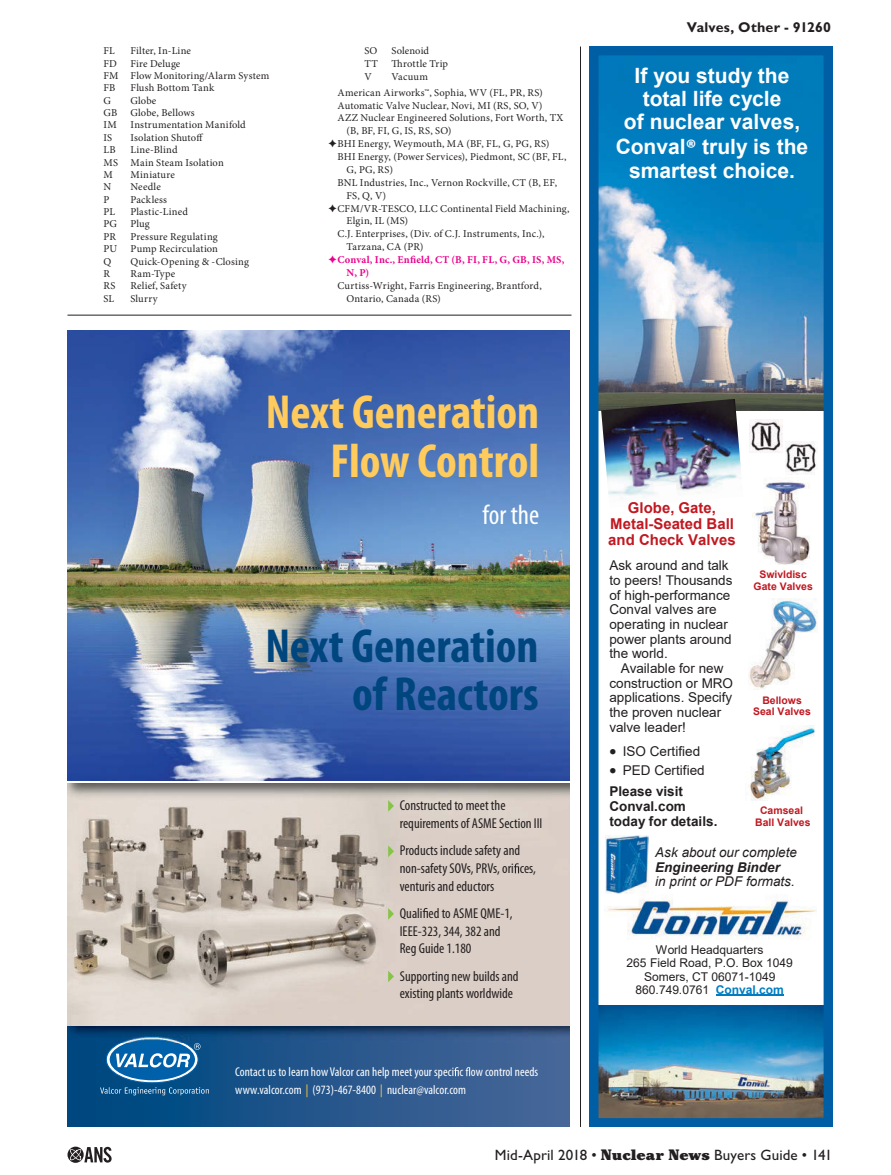
<style>
.page{position:relative;width:891px;height:1175px;background:#fff}
.page>*{position:absolute;margin:0;border:0;box-sizing:border-box;transform-origin:0 0}
.t1{font:700 condensed 48px/48.9px "Myriad Pro";color:#ffcb5d;text-align:right}
.t2{font:700 condensed 48px/48.9px "Myriad Pro";color:#00467e;text-align:right}
.t3{font:condensed 27.75px "Myriad Pro";color:#fff}
.t4{font:700 21px/22.8px "Arial";color:#fff;text-align:center}
.t5{font:700 15px/16.4px "Arial";color:#c11821;text-align:center}
.t6{font:15px "Gill Sans";letter-spacing:.01em;color:#231f20}
.t7{font:condensed 14.4px/17.5px "Myriad Pro";color:#231f20}
.Running_Department_H{font:700 14.25px "Gill Sans";letter-spacing:.01em;color:#231f20}
.t8{font:13.5px/21.8px "Arial";letter-spacing:.005em;color:#231f20}
.t9{font:italic 13.5px/14.7px "Arial";letter-spacing:.005em;color:#231f20}
.t10{font:700 13.5px/14.5px "Arial";color:#231f20}
.t11{font:condensed 12.75px/17.9px "Myriad Pro";letter-spacing:.005em;color:#fff}
.t12{font:12px/13px "Arial";letter-spacing:-.005em;color:#231f20;text-align:center}
.PROCompany{font:10.5px/12.9px "Minion Pro";letter-spacing:.02em;color:#231f20}
.PROSubhead{font:10.5px "Minion Pro";letter-spacing:.015em;color:#231f20}
.t13{font:700 10.5px/11.4px "Arial";color:#c11821;text-align:center}
.PROCompany-2{font:700 10.5px/12.9px "Minion Pro";letter-spacing:.02em;color:#ec008c}
.PROSubhead-Spaced{font:10.5px "Minion Pro";letter-spacing:.015em;color:#231f20}
.s1{color:#ffca38}
.s2{font-family:"Calibri"}
.s3{font-weight:700}
.s4{font-weight:700;color:#007dc2}
.s5{font-family:"Cheltenham";font-weight:900}
</style>
<div class="page">
<svg style="left:68px;top:1146px;width:44px;height:16px"></svg>
<hr style="left:68px;top:315px;width:504px;height:1px;background:#231f20">
<div style="left:68px;top:1022px;width:502px;height:104px;background:linear-gradient(to right,#00467f,#4b6698)"></div>
<svg style="left:106px;top:1036px;width:92px;height:46px"></svg>
<div style="left:110px;top:1038px;width:85px;height:42px;background:#0060a9;border-radius:50%"></div>
<svg style="left:116px;top:1043px;width:85px;height:24px"></svg>
<svg style="left:100px;top:1087px;width:109px;height:8px"></svg>
<svg style="left:454px;top:1067px;width:5px;height:9px"></svg>
<svg style="left:466px;top:1067px;width:4px;height:9px"></svg>
<img style="left:68px;top:1025px;width:502px;height:17px">
<img style="left:99px;top:1034px;width:111px;height:8px">
<svg style="left:68px;top:803px;width:502px;height:222px;background:#cec2b9"></svg>
<img style="left:68px;top:330px;width:502px;height:450px">
<img style="left:68px;top:783px;width:502px;height:20px">
<svg style="left:388px;top:800px;width:6px;height:11px"></svg>
<svg style="left:388px;top:845px;width:6px;height:12px"></svg>
<svg style="left:514px;top:863px;width:5px;height:10px"></svg>
<svg style="left:388px;top:908px;width:6px;height:11px"></svg>
<svg style="left:423px;top:908px;width:5px;height:10px"></svg>
<svg style="left:388px;top:970px;width:6px;height:12px"></svg>
<hr style="left:580px;top:46px;width:1px;height:1080px;background:#231f20">
<img style="left:590px;top:46px;width:242px;height:1080px">
<p class="PROSubhead" style="left:104px;top:44px;width:13px">FL</p>
<p class="PROSubhead" style="left:130px;top:44px;width:62px">Filter, In-Line</p>
<p class="PROSubhead" style="left:104px;top:56px;width:15px">FD</p>
<p class="PROSubhead" style="left:130px;top:56px;width:51px">Fire Deluge</p>
<p class="PROSubhead" style="left:104px;top:68px;width:167px">FM Flow Monitoring/Alarm System</p>
<p class="PROSubhead" style="left:104px;top:81px;width:13px">FB</p>
<p class="PROSubhead" style="left:130px;top:81px;width:85px">Flush Bottom Tank</p>
<p class="PROSubhead" style="left:104px;top:93px;width:9px">G</p>
<p class="PROSubhead" style="left:130px;top:93px;width:27px">Globe</p>
<p class="PROSubhead" style="left:104px;top:106px;width:15px">GB</p>
<p class="PROSubhead" style="left:130px;top:106px;width:66px">Globe, Bellows</p>
<p class="PROSubhead" style="left:104px;top:118px;width:15px">IM</p>
<p class="PROSubhead" style="left:131px;top:118px;width:117px">Instrumentation Manifold</p>
<p class="PROSubhead" style="left:104px;top:130px;width:10px">IS</p>
<p class="PROSubhead" style="left:130px;top:130px;width:74px">Isolation Shutoff</p>
<p class="PROSubhead" style="left:104px;top:143px;width:14px">LB</p>
<p class="PROSubhead" style="left:130px;top:143px;width:49px">Line-Blind</p>
<p class="PROSubhead" style="left:104px;top:155px;width:122px">MS Main Steam Isolation</p>
<p class="PROSubhead" style="left:104px;top:167px;width:11px">M</p>
<p class="PROSubhead" style="left:130px;top:167px;width:46px">Miniature</p>
<p class="PROSubhead" style="left:104px;top:180px;width:9px">N</p>
<p class="PROSubhead" style="left:130px;top:180px;width:32px">Needle</p>
<p class="PROSubhead" style="left:104px;top:192px;width:7px">P</p>
<p class="PROSubhead" style="left:130px;top:192px;width:38px">Packless</p>
<p class="PROSubhead" style="left:104px;top:205px;width:13px">PL</p>
<p class="PROSubhead" style="left:130px;top:205px;width:59px">Plastic-Lined</p>
<p class="PROSubhead" style="left:104px;top:217px;width:15px">PG</p>
<p class="PROSubhead" style="left:130px;top:217px;width:21px">Plug</p>
<p class="PROSubhead" style="left:104px;top:229px;width:14px">PR</p>
<p class="PROSubhead" style="left:130px;top:229px;width:89px">Pressure Regulating</p>
<p class="PROSubhead" style="left:104px;top:242px;width:15px">PU</p>
<p class="PROSubhead" style="left:130px;top:242px;width:89px">Pump Recirculation</p>
<p class="PROSubhead" style="left:104px;top:254px;width:9px">Q</p>
<p class="PROSubhead" style="left:130px;top:254px;width:120px">Quick-Opening &amp; -Closing</p>
<p class="PROSubhead" style="left:104px;top:266px;width:8px">R</p>
<p class="PROSubhead" style="left:130px;top:266px;width:46px">Ram-Type</p>
<p class="PROSubhead" style="left:104px;top:279px;width:13px">RS</p>
<p class="PROSubhead" style="left:130px;top:279px;width:58px">Relief, Safety</p>
<p class="PROSubhead" style="left:104px;top:291px;width:12px">SL</p>
<p class="PROSubhead" style="left:131px;top:291px;width:29px">Slurry</p>
<p class="PROSubhead" style="left:364px;top:44px;width:15px">SO</p>
<p class="PROSubhead" style="left:391px;top:44px;width:39px">Solenoid</p>
<p class="PROSubhead" style="left:364px;top:57px;width:15px">TT</p>
<p class="PROSubhead" style="left:391px;top:57px;width:58px">Throttle Trip</p>
<p class="PROSubhead-Spaced" style="left:364px;top:69px;width:9px">V</p>
<p class="PROSubhead-Spaced" style="left:391px;top:69px;width:38px">Vacuum</p>
<p class="PROCompany" style="left:337px;top:86px;width:207px">American Airworks™, Sophia, WV (FL, PR, RS)</p>
<p class="PROCompany" style="left:337px;top:99px;width:207px">Automatic Valve Nuclear, Novi, MI (RS, SO, V)</p>
<p class="PROCompany" style="left:346px;top:112px;width:218px;text-indent:-9px">AZZ Nuclear Engineered Solutions, Fort Worth, TX (B, BF, FI, G, IS, RS, SO)</p>
<p class="PROCompany" style="left:337px;top:137px;width:214px">BHI Energy, Weymouth, MA (BF, FL, G, PG, RS)</p>
<p class="PROCompany" style="left:346px;top:150px;width:222px;text-indent:-9px">BHI Energy, (Power Services), Piedmont, SC (BF, FL,<br>G, PG, RS)</p>
<p class="PROCompany" style="left:346px;top:176px;width:212px;text-indent:-9px">BNL Industries, Inc., Vernon Rockville, CT (B, EF,<br>FS, Q, V)</p>
<p class="PROCompany" style="left:346px;top:202px;width:225px;text-indent:-9px">CFM/VR-TESCO, LLC Continental Field Machining,<br>Elgin, IL (MS)</p>
<p class="PROCompany" style="left:346px;top:227px;width:200px;text-indent:-9px">C.J. Enterprises, (Div. of C.J. Instruments, Inc.),<br>Tarzana, CA (PR)</p>
<p class="PROCompany-2" style="left:346px;top:254px;width:220px;text-indent:-9px">Conval, Inc., Enfield, CT (B, FI, FL, G, GB, IS, MS,<br>N, P)</p>
<p class="PROCompany" style="left:346px;top:279px;width:197px;text-indent:-9px">Curtiss-Wright, Farris Engineering, Brantford,<br>Ontario, Canada (RS)</p>
<p class="t1" style="left:266px;top:387px;width:275px">Next Generation<br>Flow Control</p>
<p class="t3" style="left:483px;top:497px;width:58px">for the</p>
<p class="t2" style="left:265px;top:620px;width:275px">Next Generation of Reactors</p>
<p class="t7" style="left:400px;top:796px;width:144px">Constructed to meet the requirements of ASME Section III</p>
<p class="t7" style="left:400px;top:841px;width:138px">Products include safety and non-safety SOVs, PRVs, ori ces, venturis and eductors</p>
<p class="t7" style="left:400px;top:904px;width:114px">Quali ed to ASME QME-1,<br>IEEE-323, 344, 382 and<br>Reg Guide 1.180</p>
<p class="t7" style="left:400px;top:966px;width:120px">Supporting new builds and existing plants worldwide</p>
<p class="t11" style="left:235px;top:1062px;width:305px">Contact us to learn how Valcor can help meet your speci c ow control needs www.valcor.com <span class="s1">|</span> (973)-467-8400 <span class="s1">|</span> nuclear@valcor.com</p>
<p class="Running_Department_H" style="left:687px;top:19px;width:146px">Valves, Other - 91260</p>
<p class="t4" style="left:624px;top:65px;width:178px">If you study the total life cycle<br>of nuclear valves,</p>
<p class="t4" style="left:616px;top:135px;width:194px;line-height:23.5px">Conval<span class="s2">®</span> truly is the smartest choice.</p>
<p class="t5" style="left:608px;top:499px;width:129px">Globe, Gate,<br>Metal-Seated Ball and Check Valves</p>
<p class="t8" style="left:609px;top:554px;width:121px">Ask around and talk</p>
<p class="t8" style="left:609px;top:569px;width:125px">to peers! Thousands</p>
<p class="t8" style="left:609px;top:584px;width:122px">of high-performance</p>
<p class="t8" style="left:609px;top:598px;width:109px">Conval valves are</p>
<p class="t8" style="left:609px;top:613px;width:120px">operating in nuclear</p>
<p class="t8" style="left:609px;top:628px;width:124px">power plants around</p>
<p class="t8" style="left:609px;top:642px;width:60px">the world.</p>
<p class="t8" style="left:621px;top:657px;width:104px">Available for new</p>
<p class="t8" style="left:609px;top:672px;width:125px">construction or MRO</p>
<p class="t8" style="left:609px;top:686px;width:125px">applications. Specify</p>
<p class="t8" style="left:609px;top:701px;width:113px">the proven nuclear</p>
<p class="t8" style="left:609px;top:716px;width:78px">valve leader!</p>
<p class="t8" style="left:609px;top:740px;width:92px">• ISO Certified</p>
<p class="t8" style="left:609px;top:759px;width:97px">• PED Certified<br><span class="s3">Please visit</span></p>
<p class="t10" style="left:609px;top:799px;width:110px">Conval.com today for details.</p>
<p class="t13" style="left:754px;top:569px;width:61px">Swivldisc<br>Gate Valves</p>
<p class="t13" style="left:753px;top:695px;width:59px">Bellows<br>Seal Valves</p>
<p class="t13" style="left:755px;top:805px;width:57px">Camseal<br>Ball Valves</p>
<p class="t9" style="left:655px;top:845px;width:143px">Ask about our complete<br><span class="s3">Engineering Binder<br></span>in print or PDF formats.</p>
<p class="t12" style="left:627px;top:943px;width:168px">World Headquarters<br>265 Field Road, P.O. Box 1049<br>Somers, CT 06071-1049<br>860.749.0761 <span class="s4">Conval.com</span></p>
<h3 class="t6" style="left:495px;top:1146px;width:339px">Mid-April 2018 • <span class="s5">Nuclear News</span> Buyers Guide • 141</h3>
</div>
